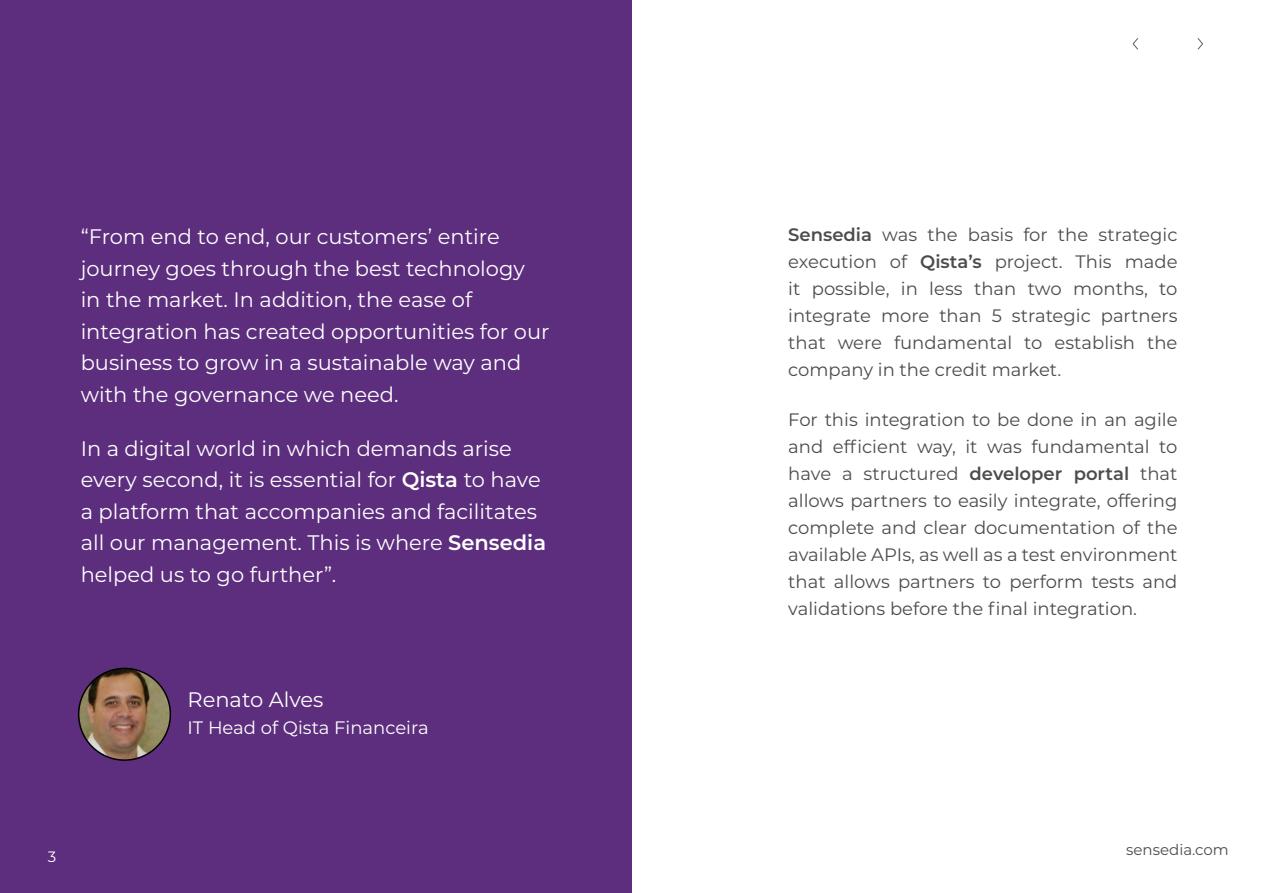
<style>
.page{position:relative;width:1263px;height:893px;background:#fff}
.page>*{position:absolute;margin:0;border:0;box-sizing:border-box;transform-origin:0 0}
.t1{font:21px/31.5px "Montserrat";color:#fff}
.t2{font:18px/27px "Montserrat";color:#4c4c4c;text-align:justify}
.t3{font:18px "Montserrat";color:#fff}
.t4{font:15px "Montserrat";color:#4c4c4c}
.t5{font:15px "Montserrat";color:#fff}
.s1{font-weight:600}
</style>
<div class="page">
<div style="left:0;top:0;width:631px;height:893px;background:#5c2e7d"></div>
<svg style="left:1197px;top:38px;width:6px;height:12px"></svg>
<svg style="left:1133px;top:38px;width:5px;height:12px"></svg>
<img style="left:79px;top:668px;width:91px;height:92px;border-radius:46px">
<div style="left:78px;top:668px;width:93px;height:93px;border:2px solid #000;border-radius:50%"></div>
<p class="t1" style="left:81px;top:220px;width:470px">“From end to end, our customers’ entire journey goes through the best technology in the market. In addition, the ease of integration has created opportunities for our business to grow in a sustainable way and with the governance we need.</p>
<p class="t1" style="left:81px;top:432px;width:467px">In a digital world in which demands arise every second, it is essential for <span class="s1">Qista</span> to have a platform that accompanies and facilitates all our management. This is where <span class="s1">Sensedia </span>helped us to go further”.</p>
<p class="t1" style="left:187px;top:683px;width:137px">Renato Alves</p>
<p class="t3" style="left:188px;top:715px;width:243px">IT Head of Qista Financeira</p>
<p class="t5" style="left:48px;top:846px;width:10px">3</p>
<p class="t2" style="left:788px;top:221px;width:391px"><span class="s1">Sensedia</span> was the basis for the strategic execution of <span class="s1">Qista’s</span> project. This made it possible, in less than two months, to integrate more than 5 strategic partners that were fundamental to establish the company in the credit market.</p>
<p class="t2" style="left:788px;top:405px;width:391px">For this integration to be done in an agile and efficient way, it was fundamental to have a structured <span class="s1">developer portal</span> that allows partners to easily integrate, offering complete and clear documentation of the available APIs, as well as a test environment that allows partners to perform tests and validations before the final integration.</p>
<p class="t4" style="left:1126px;top:839px;width:104px">sensedia.com</p>
</div>
